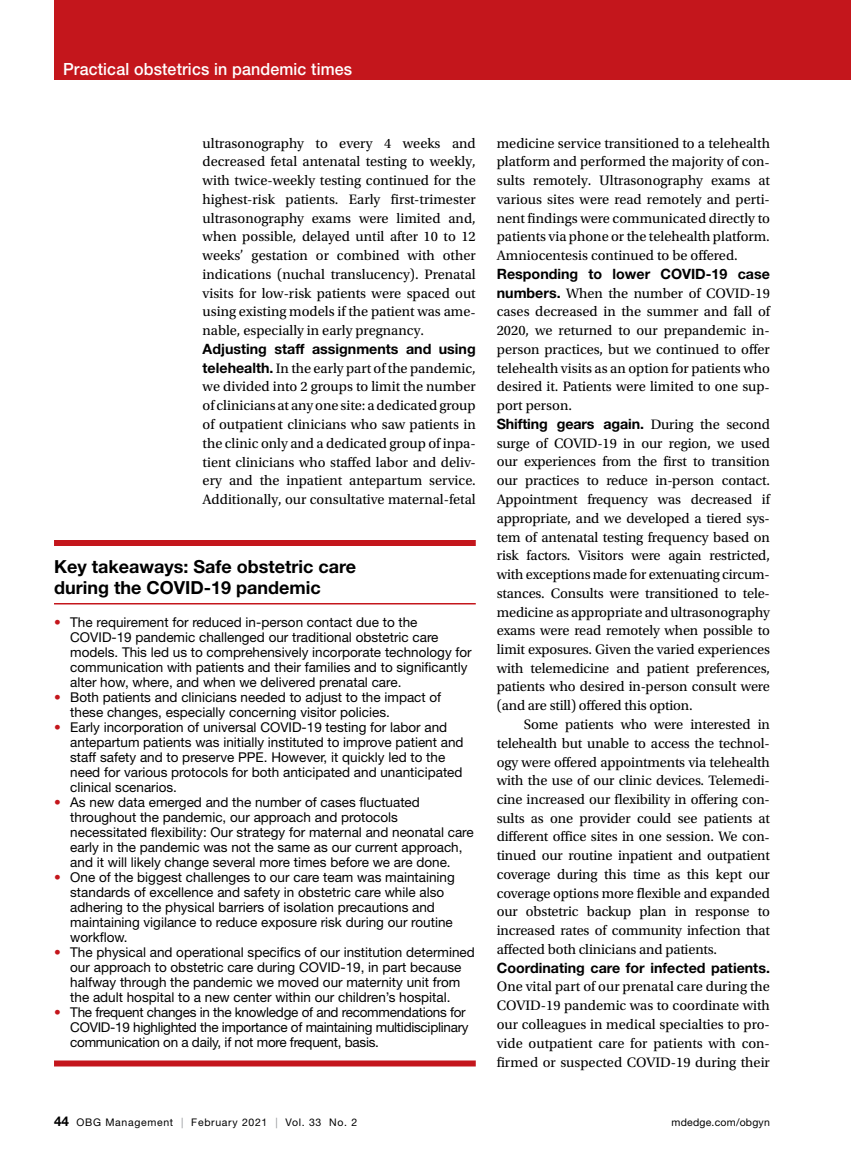
<style>
.page{position:relative;width:851px;height:1161px;background:#fff}
.page>*{position:absolute;margin:0;border:0;box-sizing:border-box;transform-origin:0 0}
.t1{font:700 18px/21px "Helvetica Neue LT Std";color:#000}
.t2{font:500 16.8px "Helvetica Neue LT Std";letter-spacing:.01em;color:#fff;scale:.95 1}
.t3{font:14.4px/18.8px "Utopia Std";color:#000;text-align:justify}
.t4{font:700 14.25px "Helvetica Neue LT Std";color:#000}
.t5{font:13.5px/15px "Helvetica Neue LT Std";color:#000}
.t6{font:13.5px/15px "Helvetica Neue LT Std";letter-spacing:-.02em;color:#000}
.t7{font:10.5px "Helvetica Neue LT Std";letter-spacing:.065em;color:#000}
.t8{font:10.5px "Helvetica Neue LT Std";letter-spacing:.02em;color:#000}
.s1{font-family:"Helvetica Neue LT Std";font-weight:700;font-size:14.25px}
.s2{color:#c4161c}
.s3{font-family:"Utopia Std";font-weight:400;font-size:14.4px}
.s4{font-weight:700;font-size:13.5px}
.s5{color:#939598}
</style>
<div class="page">
<div style="left:54px;top:0;width:796px;height:80px;background:#c4161c"></div>
<div style="left:54px;top:540px;width:422px;height:6px;background:#c4161c"></div>
<hr style="left:54px;top:603px;width:422px;height:1px;background:#c4161c">
<div style="left:54px;top:1060px;width:422px;height:6px;background:#c4161c"></div>
<p class="t2" style="left:63px;top:59px;width:306px">Practical obstetrics in pandemic times</p>
<p class="t3" style="left:202px;top:134px;width:275px">ultrasonography to every 4 weeks and decreased fetal antenatal testing to weekly, with twice-weekly testing continued for the highest-risk patients. Early first-trimester ultrasonography exams were limited and, when possible, delayed until after 10 to 12 weeks’ gestation or combined with other indications (nuchal translucency). Prenatal visits for low-risk patients were spaced out using existing models if the patient was ame&shy;nable, especially in early pregnancy.</p>
<p class="t4" style="left:202px;top:340px;width:275px">Adjusting staff assignments and using</p>
<p class="t3" style="left:202px;top:359px;width:275px"><span class="s1">telehealth.</span> In the early part of the pandemic, we divided into 2 groups to limit the number of clinicians at any one site: a dedicated group of outpatient clinicians who saw patients in the clinic only and a dedicated group of inpa&shy;tient clinicians who staffed labor and deliv&shy;ery and the inpatient antepartum service.<br>Additionally, our consultative maternal-fetal</p>
<p class="t1" style="left:54px;top:556px;width:303px">Key takeaways: Safe obstetric care during the COVID-19 pandemic</p>
<p class="t5" style="left:70px;top:615px;width:403px;text-indent:-16px"><span class="s2">•</span> The requirement for reduced in-person contact due to the COVID-19 pandemic challenged our traditional obstetric care models. This led us to comprehensively incorporate technology for communication with patients and their families and to significantly alter how, where, and when we delivered prenatal care.</p>
<p class="t5" style="left:70px;top:690px;width:372px;text-indent:-16px"><span class="s2">•</span> Both patients and clinicians needed to adjust to the impact of these changes, especially concerning visitor policies.</p>
<p class="t5" style="left:70px;top:720px;width:395px;text-indent:-16px"><span class="s2">•</span> Early incorporation of universal COVID-19 testing for labor and antepartum patients was initially instituted to improve patient and staff safety and to preserve PPE. However, it quickly led to the need for various protocols for both anticipated and unanticipated clinical scenarios.</p>
<p class="t5" style="left:70px;top:795px;width:405px;text-indent:-16px"><span class="s2">•</span> As new data emerged and the number of cases fluctuated throughout the pandemic, our approach and protocols necessitated flexibility: Our strategy for maternal and neonatal care early in the pandemic was not the same as our current approach, and it will likely change several more times before we are done.</p>
<p class="t5" style="left:70px;top:869px;width:386px;text-indent:-16px"><span class="s2">•</span> One of the biggest challenges to our care team was maintaining standards of excellence and safety in obstetric care while also adhering to the physical barriers of isolation precautions and maintaining vigilance to reduce exposure risk during our routine workflow.</p>
<p class="t5" style="left:54px;top:944px;width:422px;text-align:center"><span class="s2">•</span> The physical and operational specifics of our institution determined our approach to obstetric care during COVID-19, in part because halfway through the pandemic we moved our maternity unit from<br>the adult hospital to a new center within our children’s hospital.</p>
<p class="t6" style="left:70px;top:1004px;width:400px;text-indent:-16px"><span class="s2">•</span> The frequent changes in the knowledge of and recommendations for<br>COVID-19 highlighted the importance of maintaining multidisciplinary communication on a daily, if not more frequent, basis.</p>
<p class="t3" style="left:496px;top:134px;width:275px">medicine service transitioned to a telehealth platform and performed the majority of con&shy;sults remotely. Ultrasonography exams at various sites were read remotely and perti&shy;nent findings were communicated directly to patients via phone or the telehealth platform.<br>Amniocentesis continued to be offered.</p>
<p class="t4" style="left:496px;top:265px;width:274px">Responding to lower COVID-19 case</p>
<p class="t3" style="left:496px;top:284px;width:275px"><span class="s1">numbers.</span> When the number of COVID-19 cases decreased in the summer and fall of 2020, we returned to our prepandemic in&shy;person practices, but we continued to offer telehealth visits as an option for patients who desired it. Patients were limited to one sup&shy;port person.</p>
<p class="t4" style="left:496px;top:415px;width:274px">Shifting gears again. <span class="s3">During the second</span></p>
<p class="t3" style="left:496px;top:434px;width:275px">surge of COVID-19 in our region, we used our experiences from the first to transition our practices to reduce in-person contact.<br>Appointment frequency was decreased if appropriate, and we developed a tiered sys&shy;tem of antenatal testing frequency based on risk factors. Visitors were again restricted, with exceptions made for extenuating circum&shy;stances. Consults were transitioned to tele&shy;medicine as appropriate and ultrasonography exams were read remotely when possible to limit exposures. Given the varied experiences with telemedicine and patient preferences, patients who desired in-person consult were (and are still) offered this option.</p>
<p class="t3" style="left:496px;top:715px;width:275px;text-indent:27px">Some patients who were interested in telehealth but unable to access the technol&shy;ogy were offered appointments via telehealth with the use of our clinic devices. Telemedi&shy;cine increased our flexibility in offering con&shy;sults as one provider could see patients at different office sites in one session. We con&shy;tinued our routine inpatient and outpatient coverage during this time as this kept our coverage options more flexible and expanded our obstetric backup plan in response to increased rates of community infection that affected both clinicians and patients.</p>
<p class="t4" style="left:496px;top:959px;width:275px">Coordinating care for infected patients.</p>
<p class="t3" style="left:496px;top:978px;width:275px">One vital part of our prenatal care during the COVID-19 pandemic was to coordinate with our colleagues in medical specialties to pro&shy;vide outpatient care for patients with con&shy;firmed or suspected COVID-19 during their</p>
<p class="t7" style="left:54px;top:1116px;width:305px"><span class="s4">44</span> OBG Management <span class="s5">|</span> February 2021 <span class="s5">|</span> Vol. 33 No. 2</p>
<p class="t8" style="left:671px;top:1116px;width:100px">mdedge.com/obgyn</p>
</div>
